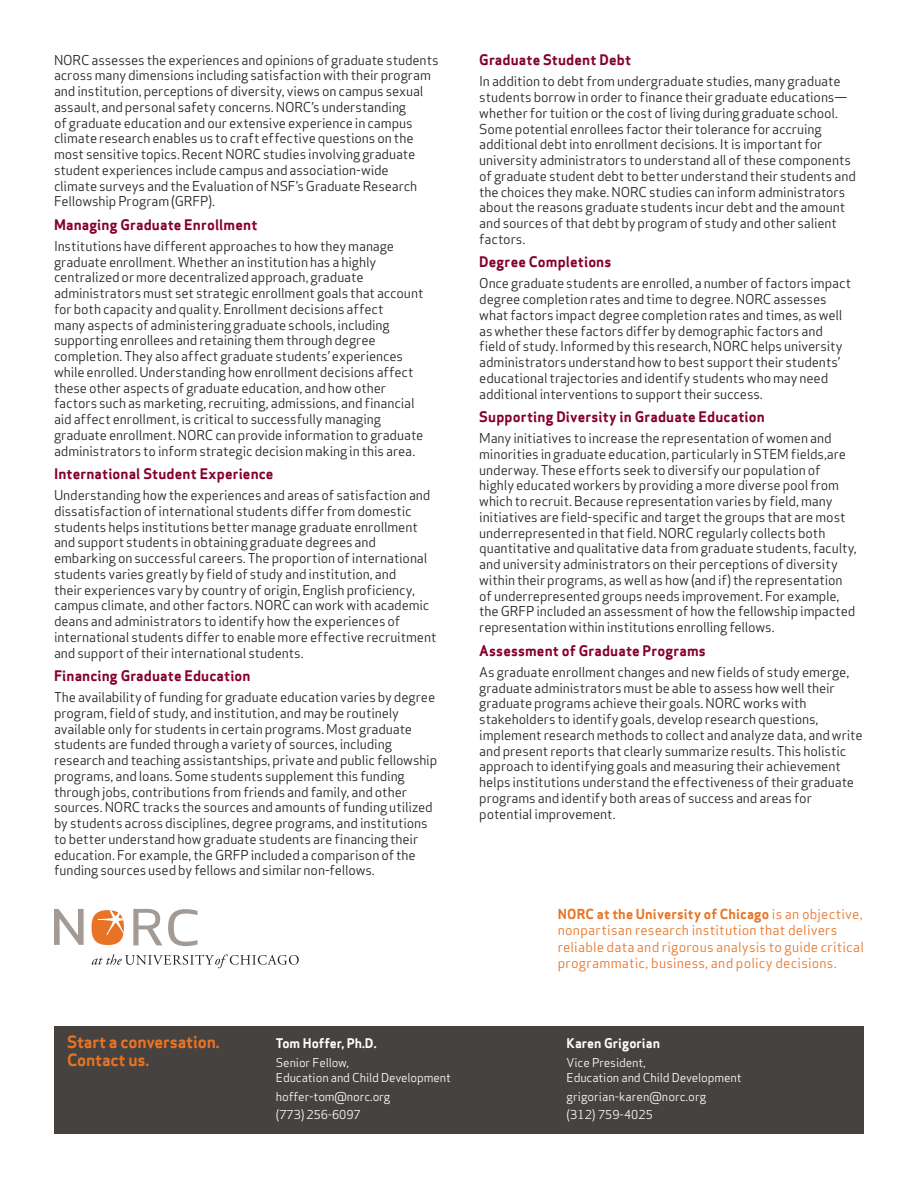
<style>
.page{position:relative;width:918px;height:1188px;background:#fff}
.page>*{position:absolute;margin:0;border:0;box-sizing:border-box;transform-origin:0 0}
.Contact_Us__line{font:700 16.5px/18px "Apex Sans";letter-spacing:-.01em;color:#e97324}
.Subhead_2_BLACK{font:700 14.25px "Apex Sans";letter-spacing:.01em;color:#840128}
.t1{font:13.5px/16.5px "Apex Sans";letter-spacing:.015em;color:#e97324}
.Body_Copy_2_BLACK{font:13.35px/15.8px "Apex Sans";letter-spacing:-.01em;color:#231f20}
.Contact_Name{font:700 13.05px "Apex Sans";color:#fff}
.Contact_Name-2{font:12px/15px "Apex Sans";letter-spacing:-.01em;color:#fff}
.Contact_Info{font:12px "Apex Sans";color:#fff}
.s1{font-weight:700}
</style>
<div class="page">
<svg style="left:168px;top:909px;width:30px;height:37px"></svg>
<svg style="left:54px;top:909px;width:30px;height:36px"></svg>
<svg style="left:92px;top:954px;width:207px;height:14px"></svg>
<svg style="left:92px;top:910px;width:32px;height:35px"></svg>
<svg style="left:133px;top:909px;width:29px;height:36px"></svg>
<div style="left:54px;top:1026px;width:810px;height:108px;background:#46423f"></div>
<p class="Body_Copy_2_BLACK" style="left:54px;top:51px;width:386px">NORC assesses the experiences and opinions of graduate students across many dimensions including satisfaction with their program and institution, perceptions of diversity, views on campus sexual assault, and personal safety concerns. NORC’s understanding<br>of graduate education and our extensive experience in campus climate research enables us to craft effective questions on the most sensitive topics. Recent NORC studies involving graduate student experiences include campus and association-wide<br>climate surveys and the Evaluation of NSF’s Graduate Research Fellowship Program (GRFP).</p>
<p class="Subhead_2_BLACK" style="left:54px;top:215px;width:205px">Managing Graduate Enrollment</p>
<p class="Body_Copy_2_BLACK" style="left:54px;top:237px;width:371px">Institutions have different approaches to how they manage graduate enrollment. Whether an institution has a highly centralized or more decentralized approach, graduate administrators must set strategic enrollment goals that account for both capacity and quality. Enrollment decisions affect<br>many aspects of administering graduate schools, including supporting enrollees and retaining them through degree completion. They also affect graduate students’ experiences while enrolled. Understanding how enrollment decisions affect these other aspects of graduate education, and how other factors such as marketing, recruiting, admissions, and financial aid affect enrollment, is critical to successfully managing graduate enrollment. NORC can provide information to graduate administrators to inform strategic decision making in this area.</p>
<p class="Subhead_2_BLACK" style="left:54px;top:465px;width:221px">International Student Experience</p>
<p class="Body_Copy_2_BLACK" style="left:54px;top:486px;width:384px">Understanding how the experiences and areas of satisfaction and dissatisfaction of international students differ from domestic students helps institutions better manage graduate enrollment and support students in obtaining graduate degrees and embarking on successful careers. The proportion of international students varies greatly by field of study and institution, and<br>their experiences vary by country of origin, English proficiency, campus climate, and other factors. NORC can work with academic deans and administrators to identify how the experiences of international students differ to enable more effective recruitment and support of their international students.</p>
<p class="Subhead_2_BLACK" style="left:54px;top:667px;width:198px">Financing Graduate Education</p>
<p class="Body_Copy_2_BLACK" style="left:54px;top:688px;width:385px">The availability of funding for graduate education varies by degree program, field of study, and institution, and may be routinely available only for students in certain programs. Most graduate students are funded through a variety of sources, including research and teaching assistantships, private and public fellowship programs, and loans. Some students supplement this funding through jobs, contributions from friends and family, and other sources. NORC tracks the sources and amounts of funding utilized by students across disciplines, degree programs, and institutions to better understand how graduate students are financing their education. For example, the GRFP included a comparison of the funding sources used by fellows and similar non‑fellows.</p>
<p class="Contact_Us__line" style="left:67px;top:1033px;width:154px">Start a conversation.<br>Contact us.</p>
<p class="Contact_Name" style="left:276px;top:1035px;width:102px">Tom Hoffer, Ph.D.</p>
<p class="Contact_Name-2" style="left:276px;top:1054px;width:177px">Senior Fellow,<br>Education and Child Development</p>
<p class="Contact_Name-2" style="left:276px;top:1087px;width:116px">hoffer‑tom@norc.org</p>
<p class="Contact_Name-2" style="left:276px;top:1106px;width:86px">(773) 256‑6097</p>
<p class="Subhead_2_BLACK" style="left:479px;top:51px;width:153px">Graduate Student Debt</p>
<p class="Body_Copy_2_BLACK" style="left:479px;top:72px;width:378px">In addition to debt from undergraduate studies, many graduate students borrow in order to finance their graduate educations— whether for tuition or the cost of living during graduate school.<br>Some potential enrollees factor their tolerance for accruing additional debt into enrollment decisions. It is important for university administrators to understand all of these components of graduate student debt to better understand their students and the choices they make. NORC studies can inform administrators about the reasons graduate students incur debt and the amount and sources of that debt by program of study and other salient factors.</p>
<p class="Subhead_2_BLACK" style="left:479px;top:253px;width:134px">Degree Completions</p>
<p class="Body_Copy_2_BLACK" style="left:479px;top:274px;width:373px">Once graduate students are enrolled, a number of factors impact degree completion rates and time to degree. NORC assesses what factors impact degree completion rates and times, as well as whether these factors differ by demographic factors and field of study. Informed by this research, NORC helps university administrators understand how to best support their students’ educational trajectories and identify students who may need additional interventions to support their success.</p>
<p class="Subhead_2_BLACK" style="left:479px;top:408px;width:287px">Supporting Diversity in Graduate Education</p>
<p class="Body_Copy_2_BLACK" style="left:479px;top:429px;width:379px">Many initiatives to increase the representation of women and minorities in graduate education, particularly in STEM fields,are underway. These efforts seek to diversify our population of highly educated workers by providing a more diverse pool from which to recruit. Because representation varies by field, many initiatives are field‑specific and target the groups that are most underrepresented in that field. NORC regularly collects both quantitative and qualitative data from graduate students, faculty, and university administrators on their perceptions of diversity within their programs, as well as how (and if) the representation of underrepresented groups needs improvement. For example, the GRFP included an assessment of how the fellowship impacted representation within institutions enrolling fellows.</p>
<p class="Subhead_2_BLACK" style="left:479px;top:641px;width:228px">Assessment of Graduate Programs</p>
<p class="Body_Copy_2_BLACK" style="left:479px;top:663px;width:385px">As graduate enrollment changes and new fields of study emerge, graduate administrators must be able to assess how well their graduate programs achieve their goals. NORC works with stakeholders to identify goals, develop research questions, implement research methods to collect and analyze data, and write and present reports that clearly summarize results. This holistic approach to identifying goals and measuring their achievement helps institutions understand the effectiveness of their graduate programs and identify both areas of success and areas for potential improvement.</p>
<p class="t1" style="left:558px;top:904px;width:308px"><span class="s1">NORC at the University of Chicago</span> is an objective, nonpartisan research institution that delivers reliable data and rigorous analysis to guide critical programmatic, business, and policy decisions.</p>
<p class="Contact_Name" style="left:567px;top:1035px;width:95px">Karen Grigorian</p>
<p class="Contact_Name-2" style="left:567px;top:1054px;width:177px">Vice President,<br>Education and Child Development</p>
<p class="Contact_Info" style="left:567px;top:1086px;width:141px">grigorian‑karen@norc.org</p>
<p class="Contact_Info" style="left:567px;top:1105px;width:88px">(312) 759‑4025</p>
</div>
